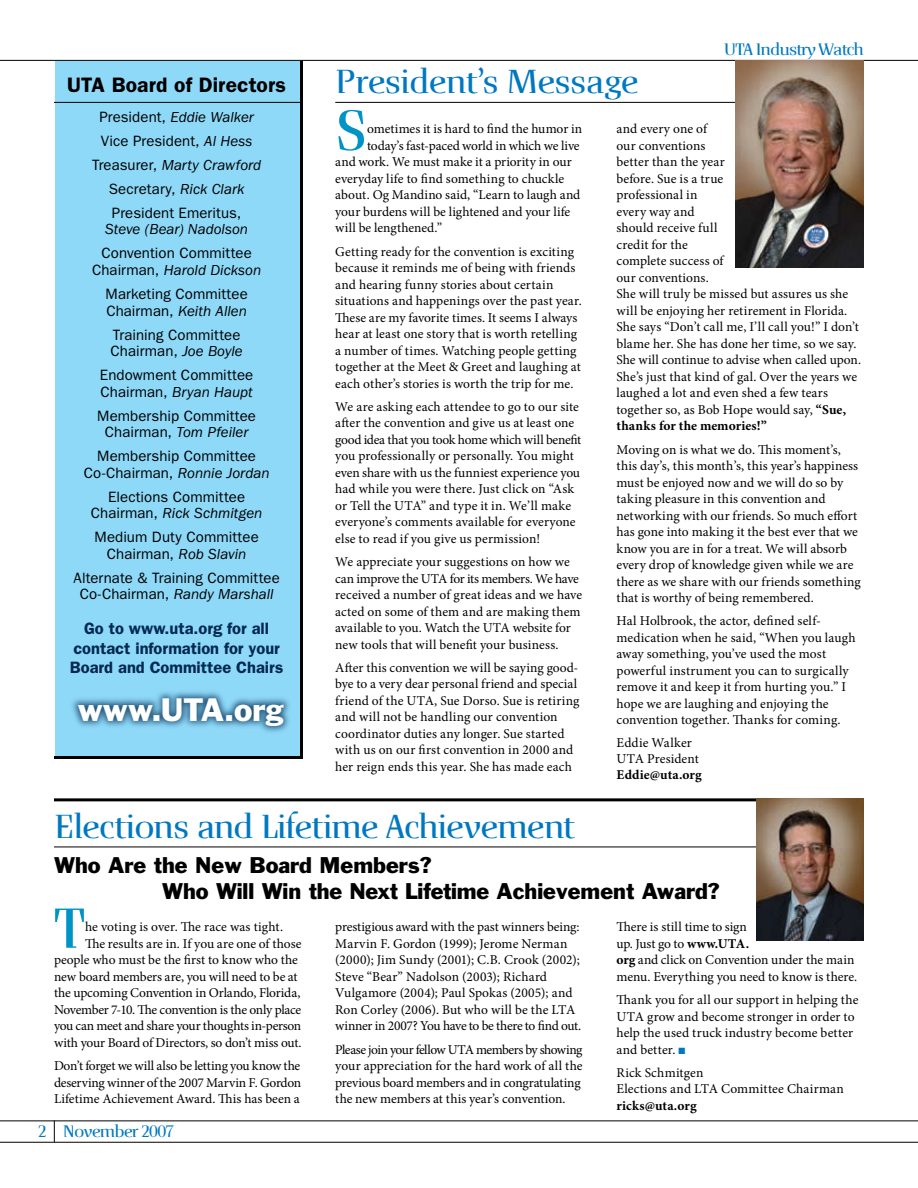
<style>
.page{position:relative;width:918px;height:1188px;background:#fff}
.page>*{position:absolute;margin:0;border:0;box-sizing:border-box;transform-origin:0 0}
.t1{font:500 60.9px "Crane";color:#0094c6}
.t2{font:500 36px "Crane";letter-spacing:-.03em;color:#0078c1}
.t3{font:30px "Franklin Gothic";letter-spacing:-.005em;color:#fff}
.t4{font:21px/25.5px "Franklin Gothic";color:#000}
.t5{font:600 21px "Franklin Gothic";letter-spacing:.01em;color:#000}
.t6{font:500 18px "Crane";letter-spacing:-.05em;color:#0078c1}
.t7{font:600 16.5px/19.5px "Franklin Gothic";color:#00284e;text-align:center}
.t8{font:15px/16.5px "Franklin Gothic";letter-spacing:.005em;color:#000;text-align:center}
.t9{font:italic 15px "Franklin Gothic";color:#000}
.t10{font:13.5px/16.5px "Minion Pro";color:#000}
.t11{font:13.5px "Minion Pro";letter-spacing:-.03em;color:#000}
.t12{font:13.5px "Minion Pro";letter-spacing:-.02em;color:#000}
.t13{font:700 13.5px "Minion Pro";letter-spacing:.01em;color:#000}
.s1{font-style:italic}
.s2{font-weight:700}
.s3{color:#0078c1}
</style>
<div class="page">
<hr style="left:0;top:1120px;width:918px;height:1px;background:#000">
<hr style="left:0;top:1142px;width:918px;height:1px;background:#000">
<hr style="left:0;top:60px;width:918px;height:1px;background:#000">
<svg style="left:54px;top:1120px;width:1px;height:22px"></svg>
<div style="left:55px;top:61px;width:247px;height:696px;background:#8ed8f8"></div>
<hr style="left:54px;top:102px;width:248px;height:1px;background:#000">
<hr style="left:300px;top:61px;width:3px;height:698px;background:#000">
<hr style="left:335px;top:102px;width:529px;height:1px;background:#000">
<img style="left:736px;top:61px;width:128px;height:206px">
<div style="left:68px;top:688px;width:225px;height:48px;background:#00284e;opacity:.75"></div>
<hr style="left:54px;top:756px;width:248px;height:3px;background:#000">
<hr style="left:54px;top:798px;width:810px;height:3px;background:#000">
<hr style="left:54px;top:847px;width:810px;height:1px;background:#000">
<img style="left:757px;top:798px;width:107px;height:142px">
<h3 class="t5" style="left:67px;top:72px;width:220px">UTA Board of Directors</h3>
<p class="t8" style="left:92px;top:105px;width:171px;line-height:24px">President, <span class="s1">Eddie Walker<br></span>Vice President, <span class="s1">Al Hess<br></span>Treasurer, <span class="s1">Marty Crawford<br></span>Secretary, <span class="s1">Rick Clark<br></span>President Emeritus,</p>
<p class="t9" style="left:105px;top:221px;width:144px">Steve (Bear) Nadolson</p>
<p class="t8" style="left:92px;top:245px;width:171px">Convention Committee<br>Chairman, <span class="s1">Harold Dickson</span></p>
<p class="t8" style="left:106px;top:286px;width:144px;text-align:left">Marketing Committee<br>Chairman, <span class="s1">Keith Allen</span></p>
<p class="t8" style="left:111px;top:326px;width:134px;text-align:left">Training Committee<br>Chairman, <span class="s1">Joe Boyle</span></p>
<p class="t8" style="left:100px;top:367px;width:155px;text-align:left">Endowment Committee<br>Chairman, <span class="s1">Bryan Haupt</span></p>
<p class="t8" style="left:97px;top:407px;width:160px">Membership Committee<br>Chairman, <span class="s1">Tom Pfeiler</span></p>
<p class="t8" style="left:84px;top:448px;width:187px">Membership Committee<br>Co-Chairman, <span class="s1">Ronnie Jordan</span></p>
<p class="t8" style="left:91px;top:489px;width:173px">Elections Committee<br>Chairman, <span class="s1">Rick Schmitgen</span></p>
<p class="t8" style="left:95px;top:529px;width:166px">Medium Duty Committee<br>Chairman, <span class="s1">Rob Slavin</span></p>
<p class="t8" style="left:73px;top:570px;width:208px">Alternate &amp; Training Committee<br>Co-Chairman, <span class="s1">Randy Marshall</span></p>
<p class="t7" style="left:70px;top:619px;width:215px">Go to www.uta.org for all contact information for your<br>Board and Committee Chairs</p>
<h3 class="t3" style="left:78px;top:690px;width:208px">www.UTA.org</h3>
<h3 class="t6" style="left:724px;top:40px;width:142px">UTA Industry Watch</h3>
<h2 class="t2" style="left:335px;top:63px;width:305px">President’s Message</h2>
<h1 class="t1" style="left:335px;top:100px;width:33px">S</h1>
<p class="t10" style="left:367px;top:121px;width:217px">ometimes it is hard to find the humor in</p>
<p class="t10" style="left:367px;top:137px;width:214px">today’s fast-paced world in which we live</p>
<p class="t10" style="left:335px;top:154px;width:238px">and work. We must make it a priority in our</p>
<p class="t10" style="left:335px;top:170px;width:231px">everyday life to find something to chuckle</p>
<p class="t10" style="left:335px;top:187px;width:247px">about. Og Mandino said, “Learn to laugh and</p>
<p class="t10" style="left:335px;top:203px;width:237px">your burdens will be lightened and your life</p>
<p class="t10" style="left:335px;top:220px;width:109px">will be lengthened.”</p>
<p class="t10" style="left:335px;top:243px;width:248px">Getting ready for the convention is exciting because it reminds me of being with friends and hearing funny stories about certain situations and happenings over the past year.<br>These are my favorite times. It seems I always hear at least one story that is worth retelling a number of times. Watching people getting together at the Meet &amp; Greet and laughing at each other’s stories is worth the trip for me.</p>
<p class="t10" style="left:335px;top:398px;width:248px">We are asking each attendee to go to our site after the convention and give us at least one good idea that you took home which will benefit you professionally or personally. You might even share with us the funniest experience you had while you were there. Just click on “Ask or Tell the UTA” and type it in. We’ll make everyone’s comments available for everyone else to read if you give us permission!</p>
<p class="t10" style="left:335px;top:554px;width:248px">We appreciate your suggestions on how we can improve the UTA for its members. We have received a number of great ideas and we have acted on some of them and are making them available to you. Watch the UTA website for new tools that will benefit your business.</p>
<p class="t10" style="left:335px;top:659px;width:246px">After this convention we will be saying good&shy;bye to a very dear personal friend and special friend of the UTA, Sue Dorso. Sue is retiring and will not be handling our convention coordinator duties any longer. Sue started with us on our first convention in 2000 and her reign ends this year. She has made each</p>
<p class="t10" style="left:616px;top:121px;width:246px">and every one of<br>our conventions<br>better than the year<br>before. Sue is a true<br>professional in<br>every way and<br>should receive full<br>credit for the<br>complete success of<br>our conventions.<br>She will truly be missed but assures us she will be enjoying her retirement in Florida.<br>She says “Don’t call me, I’ll call you!” I don’t blame her. She has done her time, so we say.<br>She will continue to advise when called upon.<br>She’s just that kind of gal. Over the years we laughed a lot and even shed a few tears together so, as Bob Hope would say, <span class="s2">“Sue, thanks for the memories!”</span></p>
<p class="t10" style="left:617px;top:441px;width:246px">Moving on is what we do. This moment’s, this day’s, this month’s, this year’s happiness must be enjoyed now and we will do so by taking pleasure in this convention and networking with our friends. So much effort has gone into making it the best ever that we know you are in for a treat. We will absorb every drop of knowledge given while we are there as we share with our friends something that is worthy of being remembered.</p>
<p class="t10" style="left:616px;top:613px;width:241px">Hal Holbrook, the actor, defined self&shy;medication when he said, “When you laugh away something, you’ve used the most powerful instrument you can to surgically remove it and keep it from hurting you.” I hope we are laughing and enjoying the convention together. Thanks for coming.</p>
<p class="t10" style="left:616px;top:735px;width:84px;line-height:15.9px">Eddie Walker<br>UTA President</p>
<p class="t13" style="left:616px;top:765px;width:87px">Eddie@uta.org</p>
<h2 class="t2" style="left:54px;top:809px;width:522px">Elections and Lifetime Achievement</h2>
<h3 class="t4" style="left:162px;top:852px;width:559px;text-indent:-108px">Who Are the New Board Members?<br>Who Will Win the Next Lifetime Achievement Award?</h3>
<h1 class="t1" style="left:54px;top:898px;width:33px">T</h1>
<p class="t10" style="left:85px;top:919px;width:200px">he voting is over. The race was tight.</p>
<p class="t10" style="left:85px;top:935px;width:218px">The results are in. If you are one of those</p>
<p class="t10" style="left:54px;top:952px;width:246px">people who must be the first to know who the</p>
<p class="t10" style="left:54px;top:968px;width:245px">new board members are, you will need to be at</p>
<p class="t10" style="left:54px;top:985px;width:248px">the upcoming Convention in Orlando, Florida,</p>
<p class="t11" style="left:54px;top:1000px;width:249px">November 7-10. The convention is the only place</p>
<p class="t12" style="left:54px;top:1017px;width:249px">you can meet and share your thoughts in-person</p>
<p class="t10" style="left:54px;top:1034px;width:249px">with your Board of Directors, so don’t miss out.</p>
<p class="t10" style="left:54px;top:1058px;width:249px;text-align:justify">Don’t forget we will also be letting you know the deserving winner of the 2007 Marvin F. Gordon Lifetime Achievement Award. This has been a</p>
<p class="t10" style="left:616px;top:919px;width:242px">There is still time to sign<br>up. Just go to <span class="s2">www.UTA.<br>org</span> and click on Convention under the main menu. Everything you need to know is there.</p>
<p class="t10" style="left:616px;top:992px;width:243px">Thank you for all our support in helping the UTA grow and become stronger in order to help the used truck industry become better and better. <span class="s3">■</span></p>
<p class="t10" style="left:616px;top:1064px;width:229px">Rick Schmitgen<br>Elections and LTA Committee Chairman</p>
<p class="t13" style="left:616px;top:1096px;width:82px">ricks@uta.org</p>
<p class="t10" style="left:335px;top:919px;width:247px">prestigious award with the past winners being:<br>Marvin F. Gordon (1999); Jerome Nerman (2000); Jim Sundy (2001); C.B. Crook (2002); Steve “Bear” Nadolson (2003); Richard Vulgamore (2004); Paul Spokas (2005); and Ron Corley (2006). But who will be the LTA winner in 2007? You have to be there to find out.</p>
<p class="t10" style="left:335px;top:1041px;width:249px">Please join your fellow UTA members by showing your appreciation for the hard work of all the previous board members and in congratulating the new members at this year’s convention.</p>
<h3 class="t6" style="left:63px;top:1123px;width:113px">November 2007</h3>
</div>
